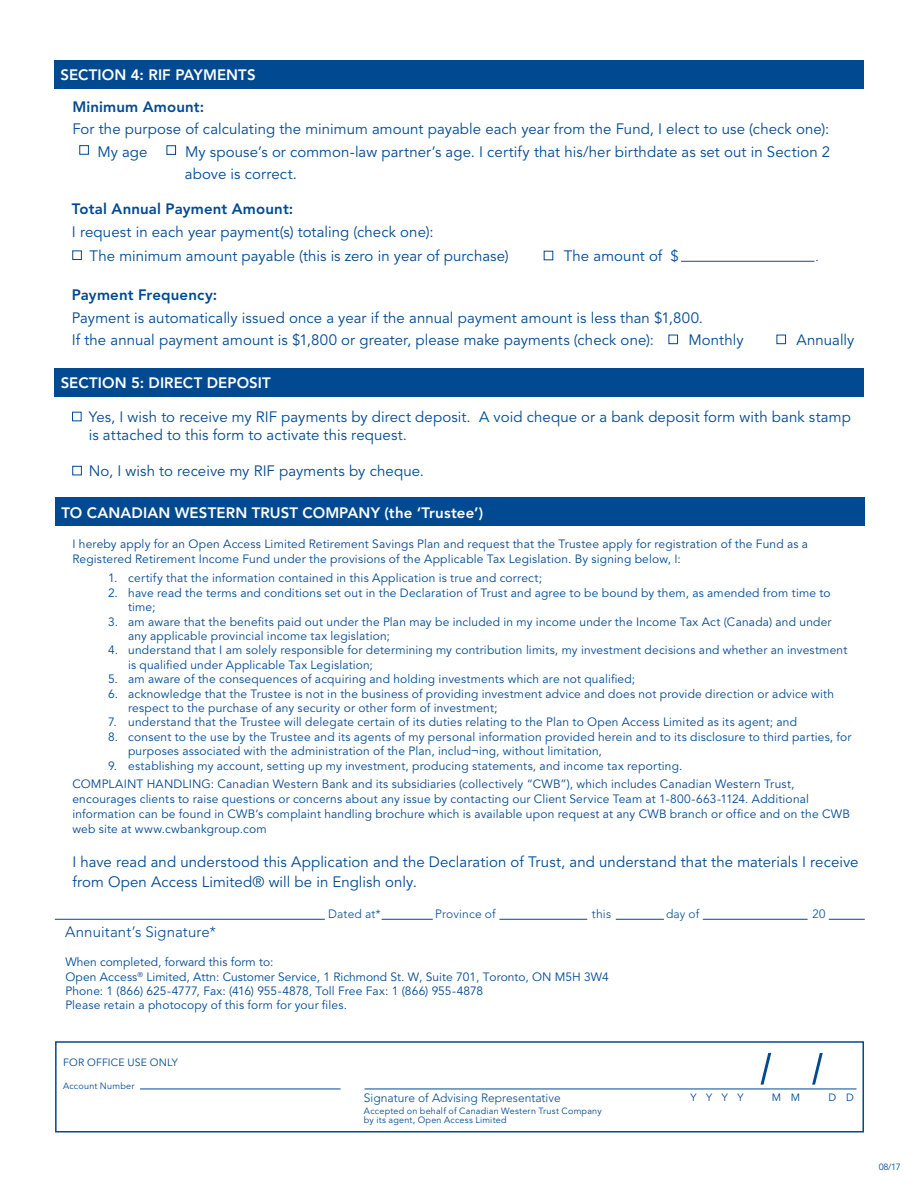
<style>
.page{position:relative;width:918px;height:1188px;background:#fff}
.page>*{position:absolute;margin:0;border:0;box-sizing:border-box;transform-origin:0 0}
.Fine_Text{font:15px/22.5px "Avenir LT Std";letter-spacing:.005em;color:#014990}
.agreement_copy{font:15px/18px "Avenir LT Std";letter-spacing:.005em;color:#014990}
.BLUE_BAR_TEXT{font:800 15px "Avenir LT Std";letter-spacing:.005em;color:#fff}
.Fine_Text-2{font:800 15px "Avenir LT Std";letter-spacing:.01em;color:#014990}
.Fine_Text-3{font:300 15px "Avenir LT Std";letter-spacing:.005em;color:#014990}
.Fine_Text-4{font:12px/14.4px "Avenir LT Std";letter-spacing:.015em;color:#014990}
.Form_Questions_Answe{font:300 12px "Avenir LT Std";color:#014990}
.agreement_copy-2{font:10.5px "Avenir LT Std";letter-spacing:.01em;color:#014990}
.Fine_Text-5{font:10.5px "Avenir LT Std";color:#014990}
.Form_Questions_Answe-2{font:9px/9px "Avenir LT Std";letter-spacing:.025em;color:#014990}
.agreement_copy-3{font:9px "Avenir LT Std";letter-spacing:.025em;color:#014990}
</style>
<div class="page">
<div style="left:55px;top:498px;width:810px;height:28px;background:#014990"></div>
<hr style="left:55px;top:919px;width:270px;height:1px;background:#014990">
<hr style="left:364px;top:1089px;width:492px;height:1px;background:#014990">
<svg style="left:761px;top:1053px;width:10px;height:32px"></svg>
<svg style="left:812px;top:1053px;width:11px;height:32px"></svg>
<hr style="left:382px;top:919px;width:51px;height:1px;background:#014990">
<hr style="left:499px;top:919px;width:88px;height:1px;background:#014990">
<hr style="left:616px;top:919px;width:48px;height:1px;background:#014990">
<hr style="left:829px;top:919px;width:36px;height:1px;background:#014990">
<hr style="left:703px;top:919px;width:105px;height:1px;background:#014990">
<div style="left:55px;top:1041px;width:809px;height:91px;border:2px solid #014990"></div>
<hr style="left:140px;top:1089px;width:201px;height:1px;background:#014990">
<div style="left:54px;top:61px;width:810px;height:28px;background:#014990"></div>
<div style="left:167px;top:145px;width:9px;height:10px;border:1px solid #014990"></div>
<div style="left:79px;top:145px;width:10px;height:10px;border:1px solid #014990"></div>
<div style="left:669px;top:335px;width:9px;height:9px;border:1px solid #014990"></div>
<div style="left:777px;top:335px;width:9px;height:9px;border:1px solid #014990"></div>
<div style="left:72px;top:250px;width:10px;height:10px;border:1px solid #014990"></div>
<hr style="left:681px;top:261px;width:133px;height:1px;background:#124a8e">
<div style="left:54px;top:369px;width:810px;height:28px;background:#014990"></div>
<div style="left:72px;top:412px;width:10px;height:9px;border:1px solid #014990"></div>
<div style="left:72px;top:466px;width:10px;height:9px;border:1px solid #014990"></div>
<p class="BLUE_BAR_TEXT" style="left:60px;top:66px;width:197px">SECTION 4: RIF PAYMENTS</p>
<p class="Fine_Text-2" style="left:72px;top:98px;width:133px">Minimum Amount:</p>
<p class="Fine_Text" style="left:72px;top:118px;width:759px">For the purpose of calculating the minimum amount payable each year from the Fund, I elect to use (check one):</p>
<p class="Fine_Text" style="left:97px;top:141px;width:52px">My age</p>
<p class="Fine_Text" style="left:185px;top:141px;width:647px">My spouse’s or common-law partner’s age. I certify that his/her birthdate as set out in Section 2 above is correct.</p>
<p class="Fine_Text-2" style="left:72px;top:200px;width:223px">Total Annual Payment Amount:</p>
<p class="Fine_Text" style="left:72px;top:221px;width:363px">I request in each year payment(s) totaling (check one):</p>
<p class="Fine_Text" style="left:90px;top:245px;width:421px">The minimum amount payable (this is zero in year of purchase)</p>
<p class="Fine_Text" style="left:564px;top:245px;width:100px">The amount of</p>
<p class="Fine_Text" style="left:671px;top:245px;width:10px">$</p>
<p class="Fine_Text-4" style="left:815px;top:250px;width:5px">.</p>
<p class="Fine_Text-2" style="left:72px;top:286px;width:147px">Payment Frequency:</p>
<p class="Fine_Text" style="left:72px;top:307px;width:633px">Payment is automatically issued once a year if the annual payment amount is less than $1,800.<br>If the annual payment amount is $1,800 or greater, please make payments (check one):</p>
<p class="Fine_Text" style="left:688px;top:329px;width:57px">Monthly</p>
<p class="Fine_Text" style="left:796px;top:329px;width:59px">Annually</p>
<p class="BLUE_BAR_TEXT" style="left:61px;top:374px;width:212px">SECTION 5: DIRECT DEPOSIT</p>
<p class="agreement_copy" style="left:89px;top:408px;width:764px">Yes, I wish to receive my RIF payments by direct deposit. A void cheque or a bank deposit form with bank stamp is attached to this form to activate this request.</p>
<p class="agreement_copy" style="left:89px;top:462px;width:337px">No, I wish to receive my RIF payments by cheque.</p>
<p class="BLUE_BAR_TEXT" style="left:61px;top:504px;width:423px">TO CANADIAN WESTERN TRUST COMPANY (the ‘Trustee’)</p>
<p class="Fine_Text-4" style="left:72px;top:537px;width:737px;line-height:15px">I hereby apply for an Open Access Limited Retirement Savings Plan and request that the Trustee apply for registration of the Fund as a<br>Registered Retirement Income Fund under the provisions of the Applicable Tax Legislation. By signing below, I:</p>
<p class="Fine_Text-4" style="left:108px;top:571px;width:436px">1. certify that the information contained in this Application is true and correct;</p>
<p class="Fine_Text-4" style="left:128px;top:586px;width:704px;text-indent:-20px">2. have read the terms and conditions set out in the Declaration of Trust and agree to be bound by them, as amended from time to time;</p>
<p class="Fine_Text-4" style="left:128px;top:615px;width:705px;text-indent:-20px">3. am aware that the benefits paid out under the Plan may be included in my income under the Income Tax Act (Canada) and under any applicable provincial income tax legislation;</p>
<p class="Fine_Text-4" style="left:128px;top:643px;width:721px;text-indent:-20px">4. understand that I am solely responsible for determining my contribution limits, my investment decisions and whether an investment is qualified under Applicable Tax Legislation;</p>
<p class="Fine_Text-4" style="left:108px;top:672px;width:529px">5. am aware of the consequences of acquiring and holding investments which are not qualified;</p>
<p class="Fine_Text-4" style="left:128px;top:687px;width:708px;text-indent:-20px">6. acknowledge that the Trustee is not in the business of providing investment advice and does not provide direction or advice with respect to the purchase of any security or other form of investment;</p>
<p class="Fine_Text-4" style="left:108px;top:715px;width:691px">7. understand that the Trustee will delegate certain of its duties relating to the Plan to Open Access Limited as its agent; and</p>
<p class="Fine_Text-4" style="left:128px;top:730px;width:725px;text-indent:-20px">8. consent to the use by the Trustee and its agents of my personal information provided herein and to its disclosure to third parties, for purposes associated with the administration of the Plan, includ¬ing, without limitation,</p>
<p class="Fine_Text-4" style="left:108px;top:759px;width:576px">9. establishing my account, setting up my investment, producing statements, and income tax reporting.</p>
<p class="Fine_Text-4" style="left:72px;top:777px;width:779px;line-height:15px">COMPLAINT HANDLING: Canadian Western Bank and its subsidiaries (collectively “CWB”), which includes Canadian Western Trust, encourages clients to raise questions or concerns about any issue by contacting our Client Service Team at 1-800-663-1124. Additional information can be found in CWB’s complaint handling brochure which is available upon request at any CWB branch or office and on the CWB web site at www.cwbankgroup.com</p>
<p class="Fine_Text" style="left:72px;top:853px;width:788px;line-height:19.5px">I have read and understood this Application and the Declaration of Trust, and understand that the materials I receive from Open Access Limited® will be in English only.</p>
<p class="Form_Questions_Answe" style="left:328px;top:907px;width:54px">Dated at*</p>
<p class="Form_Questions_Answe" style="left:435px;top:907px;width:62px">Province of</p>
<p class="Form_Questions_Answe" style="left:592px;top:907px;width:21px">this</p>
<p class="Form_Questions_Answe" style="left:666px;top:907px;width:35px">day of</p>
<p class="Form_Questions_Answe" style="left:812px;top:907px;width:14px">20</p>
<p class="Fine_Text-3" style="left:65px;top:923px;width:152px">Annuitant’s Signature*</p>
<p class="Fine_Text-4" style="left:65px;top:955px;width:545px">When completed, forward this form to:<br>Open Access<sup>®</sup> Limited, Attn: Customer Service, 1 Richmond St. W, Suite 701, Toronto, ON M5H 3W4<br>Phone: 1 (866) 625-4777, Fax: (416) 955-4878, Toll Free Fax: 1 (866) 955-4878<br>Please retain a photocopy of this form for your files.</p>
<p class="agreement_copy-2" style="left:63px;top:1056px;width:116px">FOR OFFICE USE ONLY</p>
<p class="agreement_copy-3" style="left:63px;top:1080px;width:73px">Account Number</p>
<p class="Form_Questions_Answe" style="left:364px;top:1091px;width:198px">Signature of Advising Representative</p>
<p class="Form_Questions_Answe-2" style="left:364px;top:1107px;width:239px">Accepted on behalf of Canadian Western Trust Company by its agent, Open Access Limited</p>
<p class="Fine_Text-5" style="left:690px;top:1091px;width:55px">Y Y Y Y</p>
<p class="Fine_Text-5" style="left:772px;top:1091px;width:30px">M M</p>
<p class="Fine_Text-5" style="left:829px;top:1091px;width:27px">D D</p>
<p class="agreement_copy-3" style="left:879px;top:1161px;width:24px">08/17</p>
</div>
